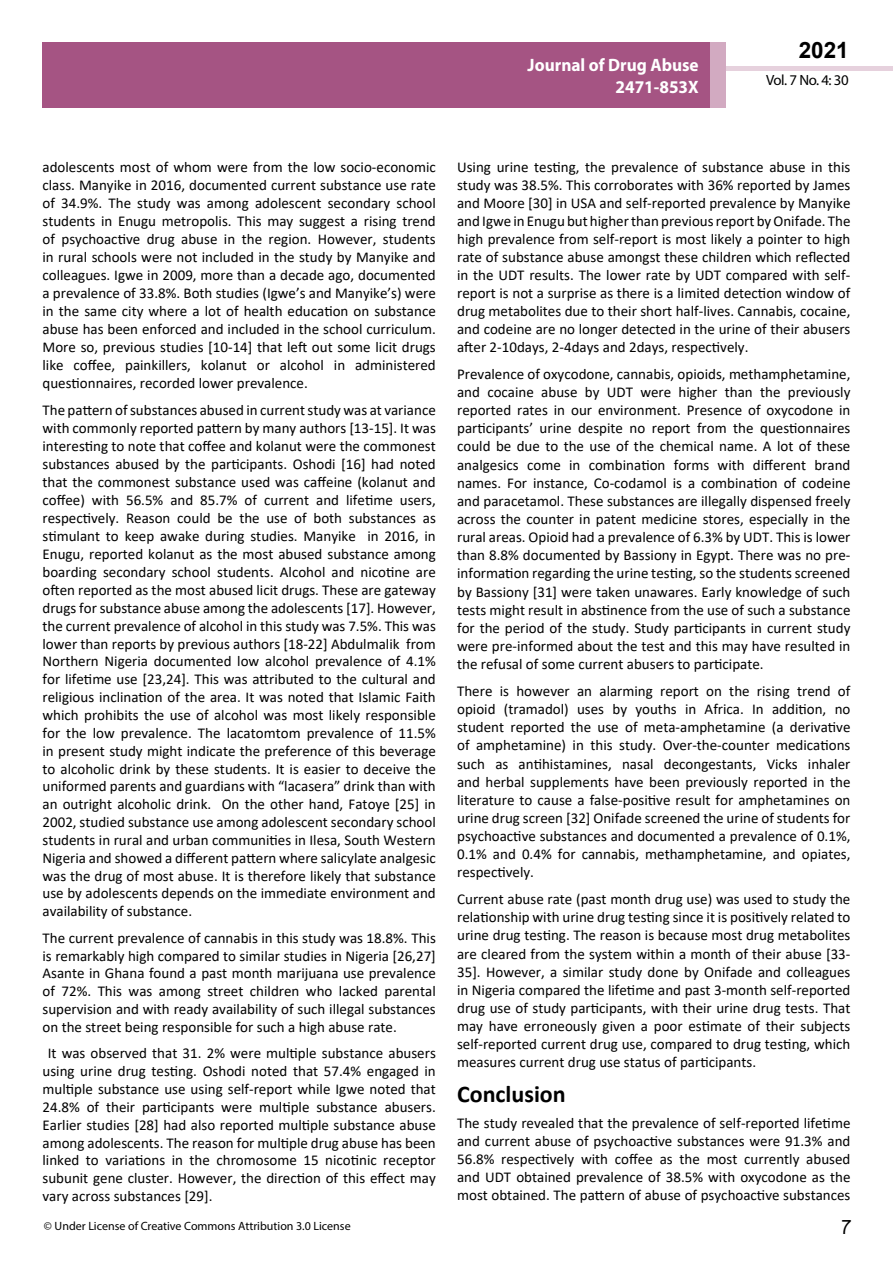
<style>
.page{position:relative;width:893px;height:1263px;background:#fff}
.page>*{position:absolute;margin:0;border:0;box-sizing:border-box;transform-origin:0 0}
.t1{font:25.5px "Tunga";color:#000}
.t2{font:700 24px "Calibri";color:#000}
.t3{font:700 22.5px "Arial";color:#000}
.t4{font:700 18px/21.6px "Myriad Pro";color:#fff;text-align:right;scale:.96 1}
.t5{font:15px/17.9px "Calibri";color:#000;text-align:justify}
.t6{font:14.85px "Myriad Pro";letter-spacing:-.03em;color:#000}
.t7{font:12px "Myriad Pro";color:#000}
</style>
<div class="page">
<div style="left:722px;top:66px;width:171px;height:5px;background:#e6d1dd"></div>
<div style="left:43px;top:42px;width:682px;height:66px;background:#a55483"></div>
<div style="left:710px;top:42px;width:15px;height:66px;background:#d2aac1"></div>
<p class="t4" style="left:528px;top:54px;width:180px">Journal of Drug Abuse<br>2471-853X</p>
<h3 class="t3" style="left:799px;top:35px;width:52px">2021</h3>
<p class="t6" style="left:766px;top:71px;width:84px">Vol. 7 No. 4: 30</p>
<p class="t5" style="left:43px;top:158px;width:395px">adolescents most of whom were from the low socio-economic class. Manyike in 2016, documented current substance use rate of 34.9%. The study was among adolescent secondary school students in Enugu metropolis. This may suggest a rising trend of psychoactive drug abuse in the region. However, students in rural schools were not included in the study by Manyike and colleagues. Igwe in 2009, more than a decade ago, documented a prevalence of 33.8%. Both studies (Igwe’s and Manyike’s) were in the same city where a lot of health education on substance abuse has been enforced and included in the school curriculum.<br>More so, previous studies [10-14] that left out some licit drugs like coffee, painkillers, kolanut or alcohol in administered questionnaires, recorded lower prevalence.</p>
<p class="t5" style="left:43px;top:401px;width:395px">The pattern of substances abused in current study was at variance with commonly reported pattern by many authors [13-15]. It was interesting to note that coffee and kolanut were the commonest substances abused by the participants. Oshodi [16] had noted that the commonest substance used was caffeine (kolanut and coffee) with 56.5% and 85.7% of current and lifetime users, respectively. Reason could be the use of both substances as stimulant to keep awake during studies. Manyike in 2016, in Enugu, reported kolanut as the most abused substance among boarding secondary school students. Alcohol and nicotine are often reported as the most abused licit drugs. These are gateway drugs for substance abuse among the adolescents [17]. However, the current prevalence of alcohol in this study was 7.5%. This was lower than reports by previous authors [18-22] Abdulmalik from Northern Nigeria documented low alcohol prevalence of 4.1% for lifetime use [23,24]. This was attributed to the cultural and religious inclination of the area. It was noted that Islamic Faith which prohibits the use of alcohol was most likely responsible for the low prevalence. The lacatomtom prevalence of 11.5% in present study might indicate the preference of this beverage to alcoholic drink by these students. It is easier to deceive the uniformed parents and guardians with “lacasera” drink than with an outright alcoholic drink. On the other hand, Fatoye [25] in 2002, studied substance use among adolescent secondary school students in rural and urban communities in Ilesa, South Western Nigeria and showed a different pattern where salicylate analgesic was the drug of most abuse. It is therefore likely that substance use by adolescents depends on the immediate environment and availability of substance.</p>
<p class="t5" style="left:43px;top:928px;width:395px">The current prevalence of cannabis in this study was 18.8%. This is remarkably high compared to similar studies in Nigeria [26,27] Asante in Ghana found a past month marijuana use prevalence of 72%. This was among street children who lacked parental supervision and with ready availability of such illegal substances on the street being responsible for such a high abuse rate.</p>
<p class="t5" style="left:43px;top:1044px;width:395px;text-indent:5px">It was observed that 31. 2% were multiple substance abusers using urine drug testing. Oshodi noted that 57.4% engaged in multiple substance use using self-report while Igwe noted that 24.8% of their participants were multiple substance abusers.<br>Earlier studies [28] had also reported multiple substance abuse among adolescents. The reason for multiple drug abuse has been linked to variations in the chromosome 15 nicotinic receptor subunit gene cluster. However, the direction of this effect may vary across substances [29].</p>
<p class="t7" style="left:44px;top:1218px;width:308px">© Under License of Creative Commons Attribution 3.0 License</p>
<p class="t5" style="left:457px;top:158px;width:395px">Using urine testing, the prevalence of substance abuse in this study was 38.5%. This corroborates with 36% reported by James and Moore [30] in USA and self-reported prevalence by Manyike and Igwe in Enugu but higher than previous report by Onifade. The high prevalence from self-report is most likely a pointer to high rate of substance abuse amongst these children which reflected in the UDT results. The lower rate by UDT compared with self&shy;report is not a surprise as there is a limited detection window of drug metabolites due to their short half-lives. Cannabis, cocaine, and codeine are no longer detected in the urine of their abusers after 2-10days, 2-4days and 2days, respectively.</p>
<p class="t5" style="left:457px;top:364px;width:395px">Prevalence of oxycodone, cannabis, opioids, methamphetamine, and cocaine abuse by UDT were higher than the previously reported rates in our environment. Presence of oxycodone in participants’ urine despite no report from the questionnaires could be due to the use of the chemical name. A lot of these analgesics come in combination forms with different brand names. For instance, Co-codamol is a combination of codeine and paracetamol. These substances are illegally dispensed freely across the counter in patent medicine stores, especially in the rural areas. Opioid had a prevalence of 6.3% by UDT. This is lower than 8.8% documented by Bassiony in Egypt. There was no pre&shy;information regarding the urine testing, so the students screened by Bassiony [31] were taken unawares. Early knowledge of such tests might result in abstinence from the use of such a substance for the period of the study. Study participants in current study were pre-informed about the test and this may have resulted in the refusal of some current abusers to participate.</p>
<p class="t5" style="left:457px;top:681px;width:395px">There is however an alarming report on the rising trend of opioid (tramadol) uses by youths in Africa. In addition, no student reported the use of meta-amphetamine (a derivative of amphetamine) in this study. Over-the-counter medications such as antihistamines, nasal decongestants, Vicks inhaler and herbal supplements have been previously reported in the literature to cause a false-positive result for amphetamines on urine drug screen [32] Onifade screened the urine of students for psychoactive substances and documented a prevalence of 0.1%, 0.1% and 0.4% for cannabis, methamphetamine, and opiates, respectively.</p>
<p class="t5" style="left:457px;top:890px;width:395px">Current abuse rate (past month drug use) was used to study the relationship with urine drug testing since it is positively related to urine drug testing. The reason is because most drug metabolites are cleared from the system within a month of their abuse [33- 35]. However, a similar study done by Onifade and colleagues in Nigeria compared the lifetime and past 3-month self-reported drug use of study participants, with their urine drug tests. That may have erroneously given a poor estimate of their subjects self-reported current drug use, compared to drug testing, which measures current drug use status of participants.</p>
<h2 class="t2" style="left:457px;top:1077px;width:110px">Conclusion</h2>
<p class="t5" style="left:457px;top:1114px;width:395px">The study revealed that the prevalence of self-reported lifetime and current abuse of psychoactive substances were 91.3% and 56.8% respectively with coffee as the most currently abused and UDT obtained prevalence of 38.5% with oxycodone as the most obtained. The pattern of abuse of psychoactive substances</p>
<h1 class="t1" style="left:841px;top:1210px;width:11px">7</h1>
</div>
